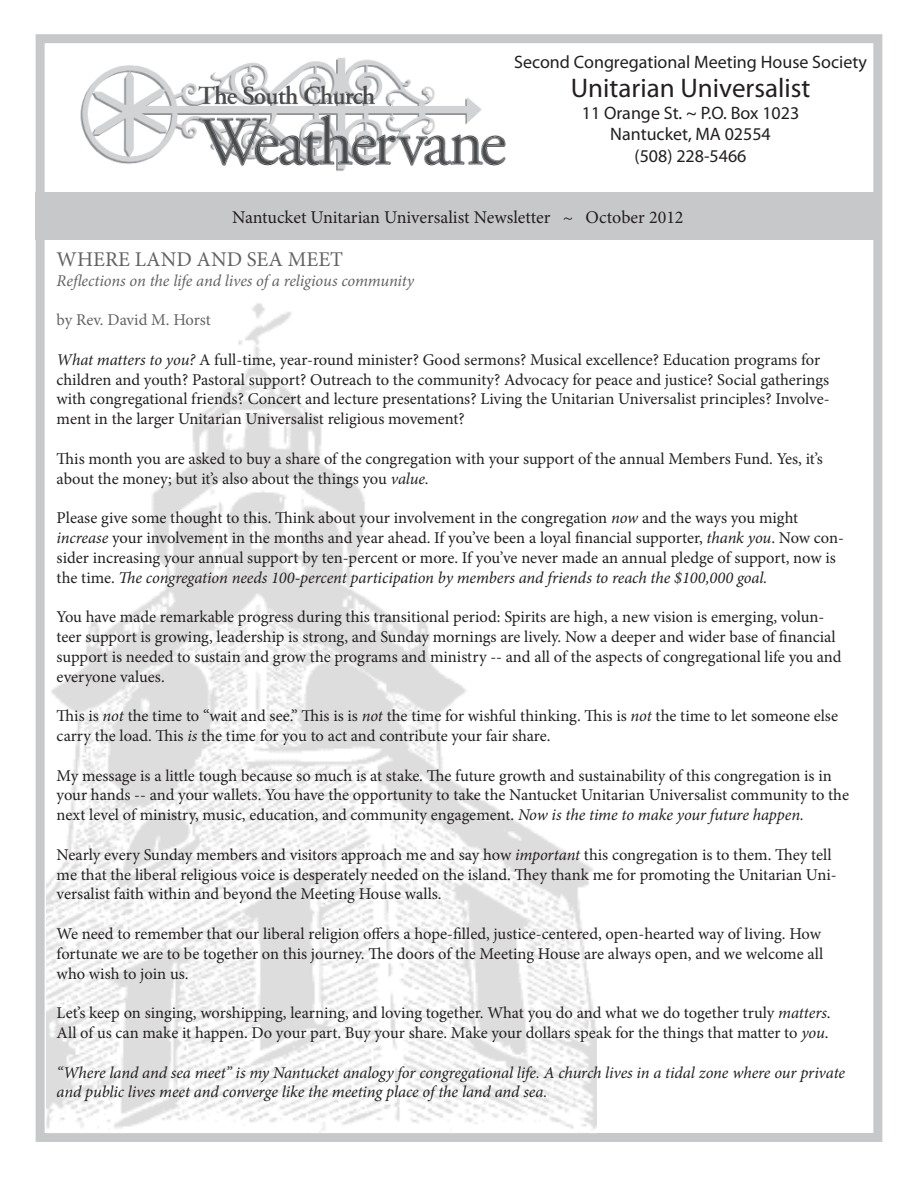
<style>
.page{position:relative;width:918px;height:1188px;background:#fff}
.page>*{position:absolute;margin:0;border:0;box-sizing:border-box;transform-origin:0 0}
.t1{font:27px "Myriad Pro";color:#231f20}
.t2{font:21px "Minion Pro";color:#636366}
.t3{font:18px/21.6px "Myriad Pro";color:#231f20;text-align:center}
.t4{font:18px "Minion Pro";color:#231f20}
.t5{font:16.5px/19.8px "Minion Pro";letter-spacing:-.005em;color:#231f20}
.t6{font:italic 16.5px/19.8px "Minion Pro";letter-spacing:-.01em;color:#231f20}
.t7{font:italic 16.5px "Minion Pro";letter-spacing:-.01em;color:#636366}
.t8{font:16.5px "Minion Pro";letter-spacing:-.005em;color:#636366}
.s1{font-style:italic}
</style>
<div class="page">
<div style="left:36px;top:34px;width:846px;height:1108px;border:9px solid #c7c8ca"></div>
<img style="left:46px;top:303px;width:550px;height:831px">
<img style="left:80px;top:57px;width:426px;height:114px">
<div style="left:35px;top:193px;width:845px;height:47px;background:#c7c8ca"></div>
<p class="t3" style="left:514px;top:51px;width:354px">Second Congregational Meeting House Society</p>
<h1 class="t1" style="left:571px;top:71px;width:241px">Unitarian Universalist</h1>
<p class="t3" style="left:582px;top:101px;width:219px">11 Orange St. ~ P.O. Box 1023<br>Nantucket, MA 02554<br>(508) 228-5466</p>
<p class="t4" style="left:232px;top:205px;width:453px">Nantucket Unitarian Universalist Newsletter ~ October 2012</p>
<p class="t2" style="left:57px;top:245px;width:288px">WHERE LAND AND SEA MEET</p>
<p class="t7" style="left:57px;top:269px;width:359px">Reflections on the life and lives of a religious community</p>
<p class="t8" style="left:57px;top:309px;width:156px">by Rev. David M. Horst</p>
<p class="t5" style="left:57px;top:350px;width:774px"><span class="s1">What matters to you?</span> A full-time, year-round minister? Good sermons? Musical excellence? Education programs for children and youth? Pastoral support? Outreach to the community? Advocacy for peace and justice? Social gatherings with congregational friends? Concert and lecture presentations? Living the Unitarian Universalist principles? Involve&shy;ment in the larger Unitarian Universalist religious movement?</p>
<p class="t5" style="left:57px;top:449px;width:768px">This month you are asked to buy a share of the congregation with your support of the annual Members Fund. Yes, it’s about the money; but it’s also about the things you <span class="s1">value.</span></p>
<p class="t5" style="left:57px;top:508px;width:789px">Please give some thought to this. Think about your involvement in the congregation <span class="s1">now</span> and the ways you might <span class="s1">increase</span> your involvement in the months and year ahead. If you’ve been a loyal financial supporter, <span class="s1">thank you</span>. Now con&shy;sider increasing your annual support by ten-percent or more. If you’ve never made an annual pledge of support, now is the time. <span class="s1">The congregation needs 100-percent participation by members and friends to reach the $100,000 goal.</span></p>
<p class="t5" style="left:57px;top:607px;width:787px">You have made remarkable progress during this transitional period: Spirits are high, a new vision is emerging, volun&shy;teer support is growing, leadership is strong, and Sunday mornings are lively. Now a deeper and wider base of financial support is needed to sustain and grow the programs and ministry -- and all of the aspects of congregational life you and everyone values.</p>
<p class="t5" style="left:57px;top:706px;width:783px">This is <span class="s1">not</span> the time to “wait and see.” This is is <span class="s1">not</span> the time for wishful thinking. This is <span class="s1">not</span> the time to let someone else carry the load. This <span class="s1">is</span> the time for you to act and contribute your fair share.</p>
<p class="t5" style="left:57px;top:765px;width:794px">My message is a little tough because so much is at stake. The future growth and sustainability of this congregation is in your hands -- and your wallets. You have the opportunity to take the Nantucket Unitarian Universalist community to the next level of ministry, music, education, and community engagement. <span class="s1">Now is the time to make your future happen.</span></p>
<p class="t5" style="left:57px;top:845px;width:782px">Nearly every Sunday members and visitors approach me and say how <span class="s1">important</span> this congregation is to them. They tell me that the liberal religious voice is desperately needed on the island. They thank me for promoting the Unitarian Uni&shy;versalist faith within and beyond the Meeting House walls.</p>
<p class="t5" style="left:57px;top:924px;width:768px">We need to remember that our liberal religion offers a hope-filled, justice-centered, open-hearted way of living. How fortunate we are to be together on this journey. The doors of the Meeting House are always open, and we welcome all who wish to join us.</p>
<p class="t5" style="left:57px;top:1003px;width:776px">Let’s keep on singing, worshipping, learning, and loving together. What you do and what we do together truly <span class="s1">matters</span>.<br>All of us can make it happen. Do your part. Buy your share. Make your dollars speak for the things that matter to <span class="s1">you</span>.</p>
<p class="t6" style="left:57px;top:1062px;width:790px">“Where land and sea meet” is my Nantucket analogy for congregational life. A church lives in a tidal zone where our private and public lives meet and converge like the meeting place of the land and sea.</p>
</div>
